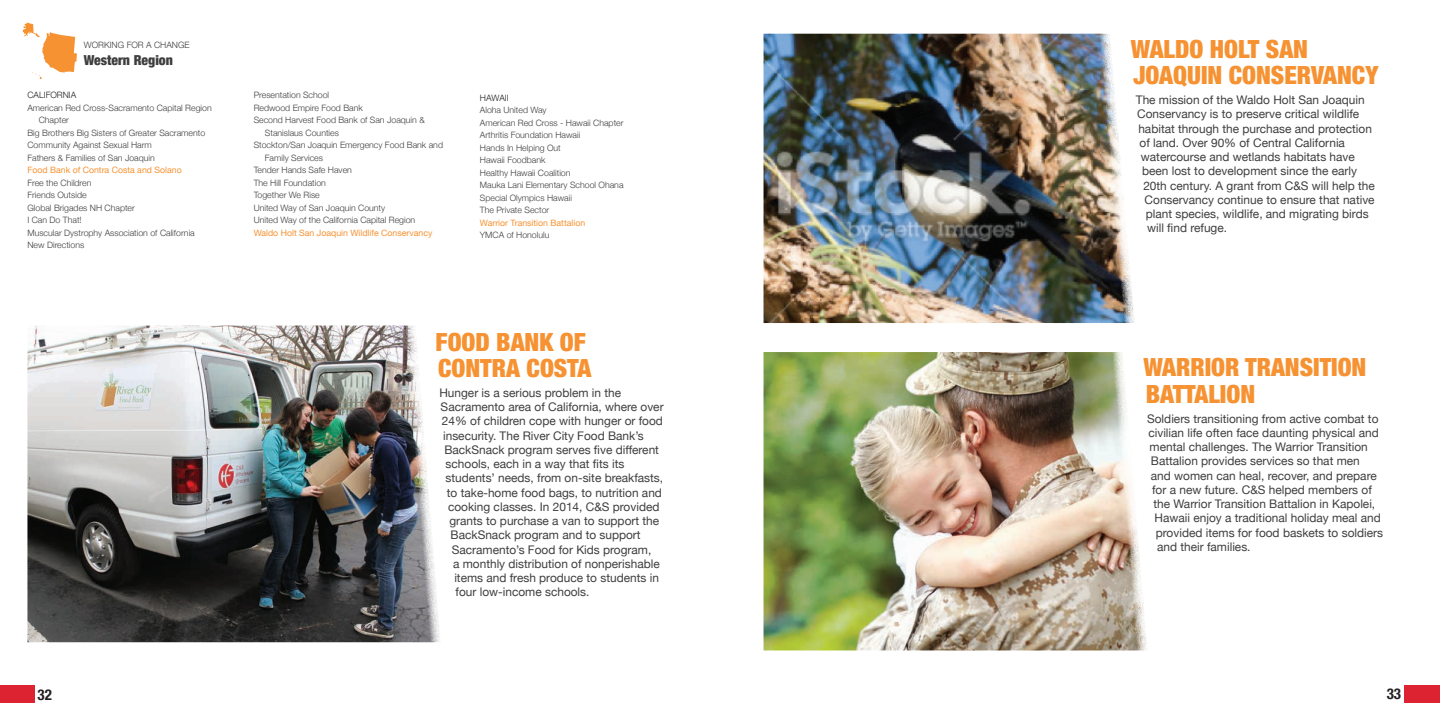
<style>
.page{position:relative;width:1440px;height:720px;background:#fff}
.page>*{position:absolute;margin:0;border:0;box-sizing:border-box;transform-origin:0 0}
.t1{font:900 condensed 25px/26.2px "Helvetica Neue";color:#f69232}
.t2{font:700 condensed 15px "Helvetica Neue";color:#231f20}
.t3{font:900 condensed 13.75px "Helvetica Neue";color:#3e3e3f}
.t4{font:11.88px "Helvetica Neue";color:#3e3e3f}
.t5{font:300 8.75px/12.5px "Helvetica Neue";color:#3e3e3f}
.t6{font:8.75px "Helvetica Neue";color:#f69232}
.t7{font:300 8.75px "Helvetica Neue";color:#231f20}
</style>
<div class="page">
<img style="left:764px;top:34px;width:370px;height:289px">
<img style="left:764px;top:352px;width:383px;height:298px">
<div style="left:1404px;top:685px;width:35px;height:18px;background:#dd2331"></div>
<img style="left:27px;top:326px;width:413px;height:316px">
<div style="left:0;top:686px;width:35px;height:17px;background:#dd2331"></div>
<svg style="left:22px;top:22px;width:55px;height:57px"></svg>
<p class="t5" style="left:84px;top:39px;width:108px">WORKING FOR A CHANGE</p>
<p class="t3" style="left:84px;top:51px;width:91px">Western Region</p>
<p class="t7" style="left:27px;top:90px;width:50px">CALIFORNIA</p>
<p class="t5" style="left:27px;top:101px;width:186px">American Red Cross-Sacramento Capital Region</p>
<p class="t5" style="left:39px;top:114px;width:32px">Chapter</p>
<p class="t5" style="left:27px;top:126px;width:179px">Big Brothers Big Sisters of Greater Sacramento</p>
<p class="t5" style="left:27px;top:139px;width:126px">Community Against Sexual Harm</p>
<p class="t5" style="left:27px;top:151px;width:129px">Fathers &amp; Families of San Joaquin</p>
<p class="t6" style="left:27px;top:165px;width:156px">Food Bank of Contra Costa and Solano</p>
<p class="t5" style="left:27px;top:176px;width:169px">Free the Children<br>Friends Outside<br>Global Brigades NH Chapter<br>I Can Do That!<br>Muscular Dystrophy Association of California<br>New Directions</p>
<p class="t5" style="left:254px;top:89px;width:77px">Presentation School</p>
<p class="t5" style="left:254px;top:101px;width:111px">Redwood Empire Food Bank</p>
<p class="t5" style="left:254px;top:114px;width:173px">Second Harvest Food Bank of San Joaquin &amp;</p>
<p class="t5" style="left:265px;top:126px;width:76px">Stanislaus Counties</p>
<p class="t5" style="left:254px;top:139px;width:191px">Stockton/San Joaquin Emergency Food Bank and</p>
<p class="t5" style="left:265px;top:151px;width:60px">Family Services</p>
<p class="t5" style="left:254px;top:164px;width:100px">Tender Hands Safe Haven</p>
<p class="t5" style="left:254px;top:176px;width:74px">The Hill Foundation</p>
<p class="t5" style="left:254px;top:189px;width:68px">Together We Rise</p>
<p class="t5" style="left:254px;top:201px;width:133px">United Way of San Joaquin County</p>
<p class="t5" style="left:254px;top:214px;width:163px">United Way of the California Capital Region</p>
<p class="t6" style="left:254px;top:227px;width:180px">Waldo Holt San Joaquin Wildlife Conservancy</p>
<p class="t7" style="left:480px;top:92px;width:30px">HAWAII</p>
<p class="t5" style="left:480px;top:104px;width:145px">Aloha United Way<br>American Red Cross - Hawaii Chapter<br>Arthritis Foundation Hawaii<br>Hands In Helping Out<br>Hawaii Foodbank<br>Healthy Hawaii Coalition<br>Mauka Lani Elementary School Ohana<br>Special Olympics Hawaii<br>The Private Sector</p>
<p class="t6" style="left:480px;top:217px;width:107px">Warrior Transition Battalion</p>
<p class="t5" style="left:480px;top:229px;width:71px">YMCA of Honolulu</p>
<h1 class="t1" style="left:1131px;top:36px;width:249px">WALDO HOLT SAN<br>JOAQUIN CONSERVANCY</h1>
<p class="t4" style="left:1136px;top:93px;width:230px">The mission of the Waldo Holt San Joaquin</p>
<p class="t4" style="left:1137px;top:107px;width:224px">Conservancy is to preserve critical wildlife</p>
<p class="t4" style="left:1138px;top:121px;width:235px">habitat through the purchase and protection</p>
<p class="t4" style="left:1140px;top:136px;width:207px">of land. Over 90% of Central California</p>
<p class="t4" style="left:1141px;top:150px;width:215px">watercourse and wetlands habitats have</p>
<p class="t4" style="left:1142px;top:164px;width:216px">been lost to development since the early</p>
<p class="t4" style="left:1143px;top:178px;width:233px">20th century. A grant from C&amp;S will help the</p>
<p class="t4" style="left:1145px;top:193px;width:232px">Conservancy continue to ensure that native</p>
<p class="t4" style="left:1146px;top:207px;width:224px">plant species, wildlife, and migrating birds</p>
<p class="t4" style="left:1147px;top:221px;width:82px">will find refuge.</p>
<h1 class="t1" style="left:436px;top:328px;width:157px">FOOD BANK OF<br>CONTRA COSTA</h1>
<p class="t4" style="left:439px;top:386px;width:183px">Hunger is a serious problem in the</p>
<p class="t4" style="left:441px;top:400px;width:224px">Sacramento area of California, where over</p>
<p class="t4" style="left:442px;top:414px;width:223px">24% of children cope with hunger or food</p>
<p class="t4" style="left:443px;top:428px;width:202px">insecurity. The River City Food Bank’s</p>
<p class="t4" style="left:444px;top:443px;width:216px">BackSnack program serves five different</p>
<p class="t4" style="left:446px;top:457px;width:180px">schools, each in a way that fits its</p>
<p class="t4" style="left:446px;top:471px;width:219px">students’ needs, from on-site breakfasts,</p>
<p class="t4" style="left:447px;top:485px;width:217px">to take-home food bags, to nutrition and</p>
<p class="t4" style="left:448px;top:500px;width:213px">cooking classes. In 2014, C&amp;S provided</p>
<p class="t4" style="left:449px;top:514px;width:211px">grants to purchase a van to support the</p>
<p class="t4" style="left:451px;top:528px;width:192px">BackSnack program and to support</p>
<p class="t4" style="left:452px;top:542px;width:201px">Sacramento’s Food for Kids program,</p>
<p class="t4" style="left:453px;top:557px;width:208px">a monthly distribution of nonperishable</p>
<p class="t4" style="left:454px;top:571px;width:206px">items and fresh produce to students in</p>
<p class="t4" style="left:456px;top:585px;width:135px">four low-income schools.</p>
<h1 class="t1" style="left:1143px;top:354px;width:225px">WARRIOR TRANSITION<br>BATTALION</h1>
<p class="t4" style="left:1147px;top:411px;width:233px">Soldiers transitioning from active combat to</p>
<p class="t4" style="left:1148px;top:426px;width:232px">civilian life often face daunting physical and</p>
<p class="t4" style="left:1150px;top:440px;width:220px">mental challenges. The Warrior Transition</p>
<p class="t4" style="left:1151px;top:454px;width:210px">Battalion provides services so that men</p>
<p class="t4" style="left:1151px;top:468px;width:227px">and women can heal, recover, and prepare</p>
<p class="t4" style="left:1152px;top:483px;width:221px">for a new future. C&amp;S helped members of</p>
<p class="t4" style="left:1153px;top:497px;width:223px">the Warrior Transition Battalion in Kapolei,</p>
<p class="t4" style="left:1155px;top:511px;width:228px">Hawaii enjoy a traditional holiday meal and</p>
<p class="t4" style="left:1156px;top:525px;width:229px">provided items for food baskets to soldiers</p>
<p class="t4" style="left:1157px;top:540px;width:95px">and their families.</p>
<p class="t2" style="left:38px;top:685px;width:16px">32</p>
<p class="t2" style="left:1387px;top:685px;width:16px">33</p>
</div>
